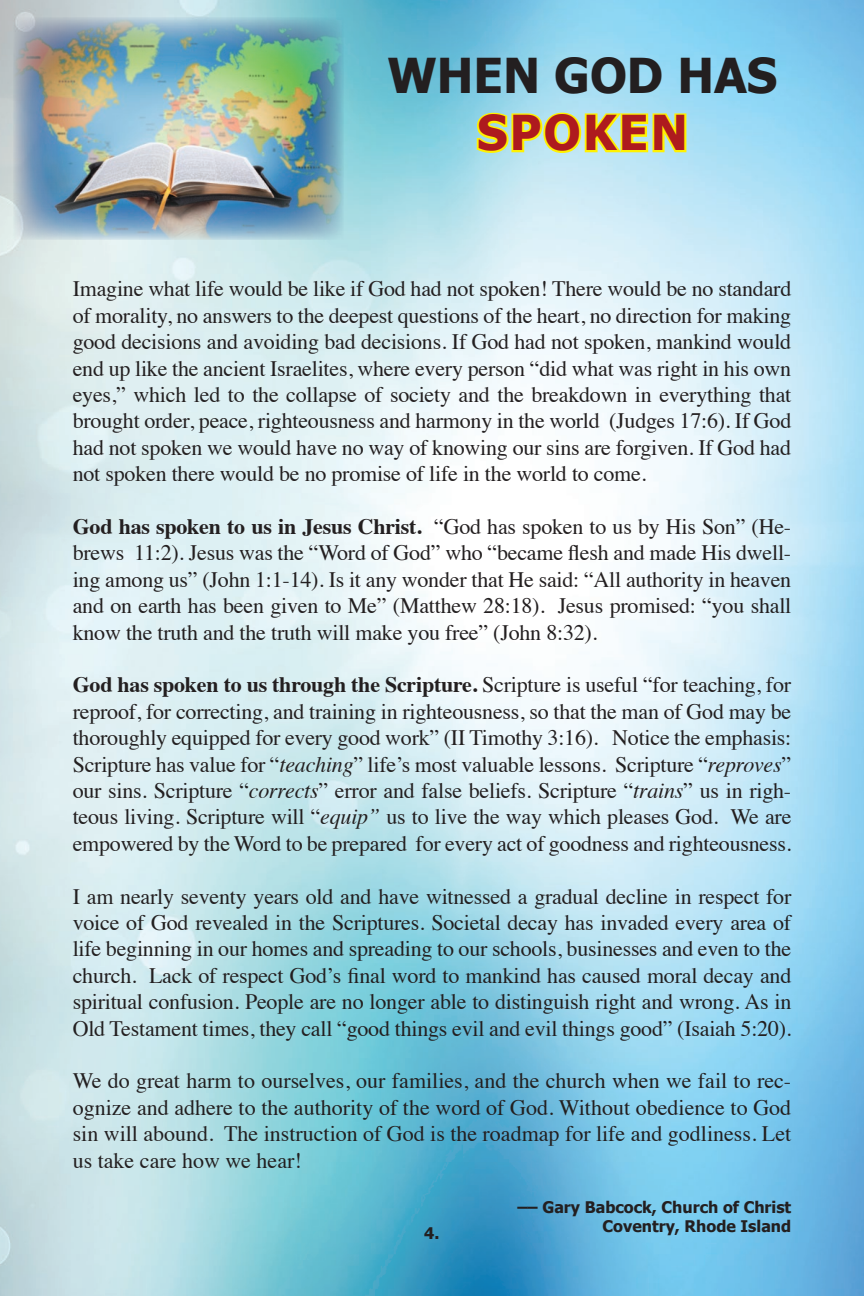
<style>
.page{position:relative;width:864px;height:1296px;background:#fff}
.page>*{position:absolute;margin:0;border:0;box-sizing:border-box;transform-origin:0 0}
.t1{font:700 48px "Tahoma";color:#231f20}
.t2{font:700 48px "Tahoma";letter-spacing:.05em;color:#ae1a1e}
.t3{font:22px/26.4px "Times";letter-spacing:-.01em;color:#231f20;text-align:justify}
.t4{font:700 16px/19.2px "Tahoma";color:#231f20;text-align:right}
.s1{font-weight:700}
.s2{font-style:italic}
</style>
<div class="page">
<img style="left:0;top:0;width:864px;height:1296px">
<svg style="left:475px;top:110px;width:213px;height:46px;background:#d2e789"></svg>
<img style="left:13px;top:18px;width:330px;height:222px">
<h1 class="t1" style="left:388px;top:42px;width:391px">WHEN GOD HAS</h1>
<h1 class="t2" style="left:477px;top:99px;width:212px">SPOKEN</h1>
<p class="t3" style="left:73px;top:274px;width:720px">Imagine what life would be like if God had not spoken! There would be no standard of morality, no answers to the deepest questions of the heart, no direction for making good decisions and avoiding bad decisions. If God had not spoken, mankind would end up like the ancient Israelites, where every person “did what was right in his own eyes,” which led to the collapse of society and the breakdown in everything that brought order, peace, righteousness and harmony in the world (Judges 17:6). If God had not spoken we would have no way of knowing our sins are forgiven. If God had not spoken there would be no promise of life in the world to come.</p>
<p class="t3" style="left:73px;top:511px;width:720px"><span class="s1">God has spoken to us in Jesus Christ.</span> “God has spoken to us by His Son” (He&shy;brews 11:2). Jesus was the “Word of God” who “became flesh and made His dwell&shy;ing among us” (John 1:1-14). Is it any wonder that He said: “All authority in heaven and on earth has been given to Me” (Matthew 28:18). Jesus promised: “you shall know the truth and the truth will make you free” (John 8:32).</p>
<p class="t3" style="left:73px;top:670px;width:720px"><span class="s1">God has spoken to us through the Scripture.</span> Scripture is useful “for teaching, for reproof, for correcting, and training in righteousness, so that the man of God may be thoroughly equipped for every good work” (II Timothy 3:16). Notice the emphasis:<br>Scripture has value for “<span class="s2">teaching</span>” life’s most valuable lessons. Scripture “<span class="s2">reproves</span>” our sins. Scripture “<span class="s2">corrects</span>” error and false beliefs. Scripture “<span class="s2">trains</span>” us in righ&shy;teous living. Scripture will “<span class="s2">equip”</span> us to live the way which pleases God. We are empowered by the Word to be prepared for every act of goodness and righteousness.</p>
<p class="t3" style="left:73px;top:881px;width:720px">I am nearly seventy years old and have witnessed a gradual decline in respect for voice of God revealed in the Scriptures. Societal decay has invaded every area of life beginning in our homes and spreading to our schools, businesses and even to the church. Lack of respect God’s final word to mankind has caused moral decay and spiritual confusion. People are no longer able to distinguish right and wrong. As in Old Testament times, they call “good things evil and evil things good” (Isaiah 5:20).</p>
<p class="t3" style="left:73px;top:1066px;width:720px">We do great harm to ourselves, our families, and the church when we fail to rec&shy;ognize and adhere to the authority of the word of God. Without obedience to God sin will abound. The instruction of God is the roadmap for life and godliness. Let us take care how we hear!</p>
<p class="t4" style="left:517px;top:1197px;width:275px">–– Gary Babcock, Church of Christ<br>Coventry, Rhode Island</p>
<p class="t4" style="left:424px;top:1223px;width:17px">4.</p>
</div>
